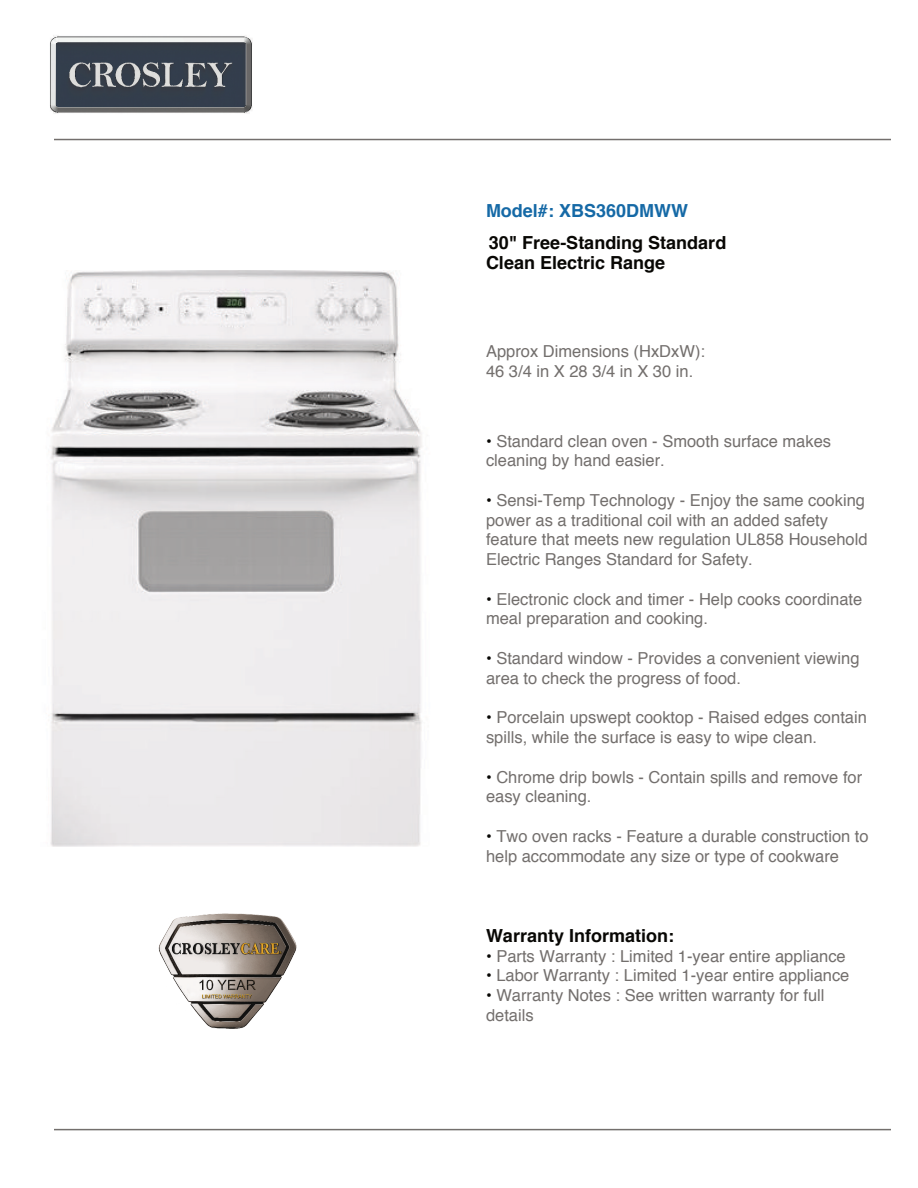
<style>
.page{position:relative;width:918px;height:1188px;background:#fff}
.page>*{position:absolute;margin:0;border:0;box-sizing:border-box;transform-origin:0 0}
.t1{font:700 18px/19.6px "Helvetica";color:#080704}
.t2{font:700 18px "Helvetica";color:#1569a6}
.t3{font:16.5px/19.8px "Helvetica";color:#736f6d}
.s1{font-weight:700;color:#080704}
</style>
<div class="page">
<hr style="left:54px;top:139px;width:837px;height:1px;background:#736f6d">
<img style="left:50px;top:270px;width:372px;height:576px">
<hr style="left:54px;top:1129px;width:837px;height:1px;background:#736f6d">
<img style="left:50px;top:35px;width:203px;height:79px">
<img style="left:158px;top:913px;width:139px;height:116px">
<p class="t2" style="left:486px;top:203px;width:204px">Model#: XBS360DMWW</p>
<p class="t1" style="left:486px;top:234px;width:242px">30" Free-Standing Standard<br>Clean Electric Range</p>
<p class="t3" style="left:486px;top:342px;width:221px">Approx Dimensions (HxDxW):<br>46 3/4 in X 28 3/4 in X 30 in.</p>
<p class="t3" style="left:486px;top:432px;width:347px"><span class="s1">•</span> Standard clean oven - Smooth surface makes cleaning by hand easier.</p>
<p class="t3" style="left:486px;top:491px;width:383px"><span class="s1">•</span> Sensi-Temp Technology - Enjoy the same cooking power as a traditional coil with an added safety feature that meets new regulation UL858 Household Electric Ranges Standard for Safety.</p>
<p class="t3" style="left:486px;top:590px;width:378px"><span class="s1">•</span> Electronic clock and timer - Help cooks coordinate meal preparation and cooking.</p>
<p class="t3" style="left:486px;top:649px;width:375px"><span class="s1">•</span> Standard window - Provides a convenient viewing area to check the progress of food.</p>
<p class="t3" style="left:486px;top:709px;width:382px"><span class="s1">•</span> Porcelain upswept cooktop - Raised edges contain spills, while the surface is easy to wipe clean.</p>
<p class="t3" style="left:486px;top:768px;width:378px"><span class="s1">•</span> Chrome drip bowls - Contain spills and remove for easy cleaning.</p>
<p class="t3" style="left:486px;top:827px;width:384px"><span class="s1">•</span> Two oven racks - Feature a durable construction to help accommodate any size or type of cookware</p>
<p class="t1" style="left:486px;top:927px;width:190px">Warranty Information:</p>
<p class="t3" style="left:486px;top:947px;width:361px"><span class="s1">•</span> Parts Warranty : Limited 1-year entire appliance</p>
<p class="t3" style="left:486px;top:967px;width:365px"><span class="s1">•</span> Labor Warranty : Limited 1-year entire appliance</p>
<p class="t3" style="left:486px;top:987px;width:340px"><span class="s1">•</span> Warranty Notes : See written warranty for full details</p>
</div>
